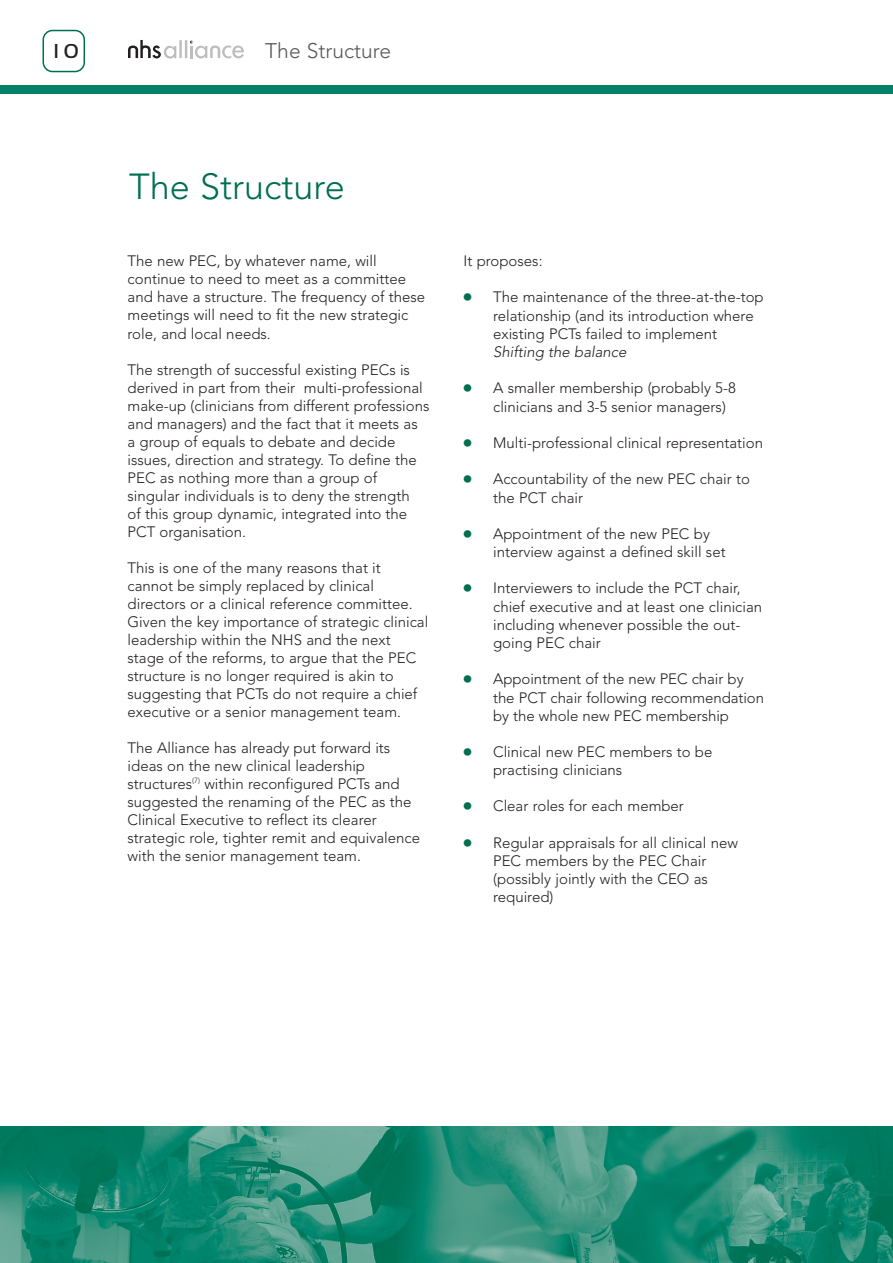
<style>
.page{position:relative;width:893px;height:1263px;background:#fff}
.page>*{position:absolute;margin:0;border:0;box-sizing:border-box;transform-origin:0 0}
.t1{font:300 36px "Avenir";color:#006e51}
.t2{font:300 21px "Avenir";color:#57585a}
.t3{font:300 21px "Handel Gothic";color:#231f20}
.t4{font:300 15px/18px "Avenir";color:#231f20}
.t5{font:italic 300 15px "Avenir";color:#231f20}
.s1{font-family:"Universal Newswith Comm Pi";font-weight:400;color:#006e51}
</style>
<div class="page">
<img style="left:0;top:1127px;width:893px;height:136px">
<div style="left:0;top:85px;width:893px;height:9px;background:#048269"></div>
<svg style="left:43px;top:30px;width:42px;height:42px"></svg>
<hr style="left:179px;top:40px;width:3px;height:18px;background:#bcbdc0">
<svg style="left:128px;top:40px;width:48px;height:19px"></svg>
<svg style="left:185px;top:40px;width:59px;height:19px"></svg>
<h2 class="t3" style="left:49px;top:38px;width:31px">10</h2>
<h2 class="t2" style="left:265px;top:42px;width:127px">The Structure</h2>
<h1 class="t1" style="left:129px;top:172px;width:217px">The Structure</h1>
<p class="t4" style="left:128px;top:253px;width:299px">The new PEC, by whatever name, will continue to need to meet as a committee and have a structure. The frequency of these meetings will need to fit the new strategic role, and local needs.</p>
<p class="t4" style="left:128px;top:361px;width:303px">The strength of successful existing PECs is derived in part from their multi-professional make-up (clinicians from different professions and managers) and the fact that it meets as<br>a group of equals to debate and decide issues, direction and strategy. To define the PEC as nothing more than a group of singular individuals is to deny the strength<br>of this group dynamic, integrated into the PCT organisation.</p>
<p class="t4" style="left:128px;top:559px;width:302px">This is one of the many reasons that it cannot be simply replaced by clinical directors or a clinical reference committee.<br>Given the key importance of strategic clinical leadership within the NHS and the next stage of the reforms, to argue that the PEC structure is no longer required is akin to suggesting that PCTs do not require a chief executive or a senior management team.</p>
<p class="t4" style="left:128px;top:739px;width:294px">The Alliance has already put forward its ideas on the new clinical leadership structures<sup>(7)</sup> within reconfigured PCTs and suggested the renaming of the PEC as the Clinical Executive to reflect its clearer strategic role, tighter remit and equivalence with the senior management team.</p>
<p class="t4" style="left:463px;top:253px;width:81px">It proposes:</p>
<p class="t4" style="left:493px;top:289px;width:272px;text-indent:-30px"><span class="s1">●</span> The maintenance of the three-at-the-top relationship (and its introduction where existing PCTs failed to implement</p>
<p class="t5" style="left:493px;top:346px;width:135px">Shifting the balance</p>
<p class="t4" style="left:493px;top:380px;width:244px;line-height:18.6px;text-indent:-30px"><span class="s1">●</span> A smaller membership (probably 5-8 clinicians and 3-5 senior managers)</p>
<p class="t4" style="left:463px;top:435px;width:301px"><span class="s1">●</span> Multi-professional clinical representation</p>
<p class="t4" style="left:493px;top:471px;width:258px;line-height:18.6px;text-indent:-30px"><span class="s1">●</span> Accountability of the new PEC chair to the PCT chair</p>
<p class="t4" style="left:493px;top:525px;width:234px;line-height:18.6px;text-indent:-30px"><span class="s1">●</span> Appointment of the new PEC by interview against a defined skill set</p>
<p class="t4" style="left:493px;top:580px;width:271px;text-indent:-30px"><span class="s1">●</span> Interviewers to include the PCT chair, chief executive and at least one clinician including whenever possible the out&shy;going PEC chair</p>
<p class="t4" style="left:493px;top:671px;width:273px;text-indent:-30px"><span class="s1">●</span> Appointment of the new PEC chair by the PCT chair following recommendation by the whole new PEC membership</p>
<p class="t4" style="left:493px;top:743px;width:221px;line-height:18.6px;text-indent:-30px"><span class="s1">●</span> Clinical new PEC members to be practising clinicians</p>
<p class="t4" style="left:463px;top:798px;width:222px"><span class="s1">●</span> Clear roles for each member</p>
<p class="t4" style="left:493px;top:835px;width:246px;text-indent:-30px"><span class="s1">●</span> Regular appraisals for all clinical new<br>PEC members by the PEC Chair (possibly jointly with the CEO as required)</p>
</div>
